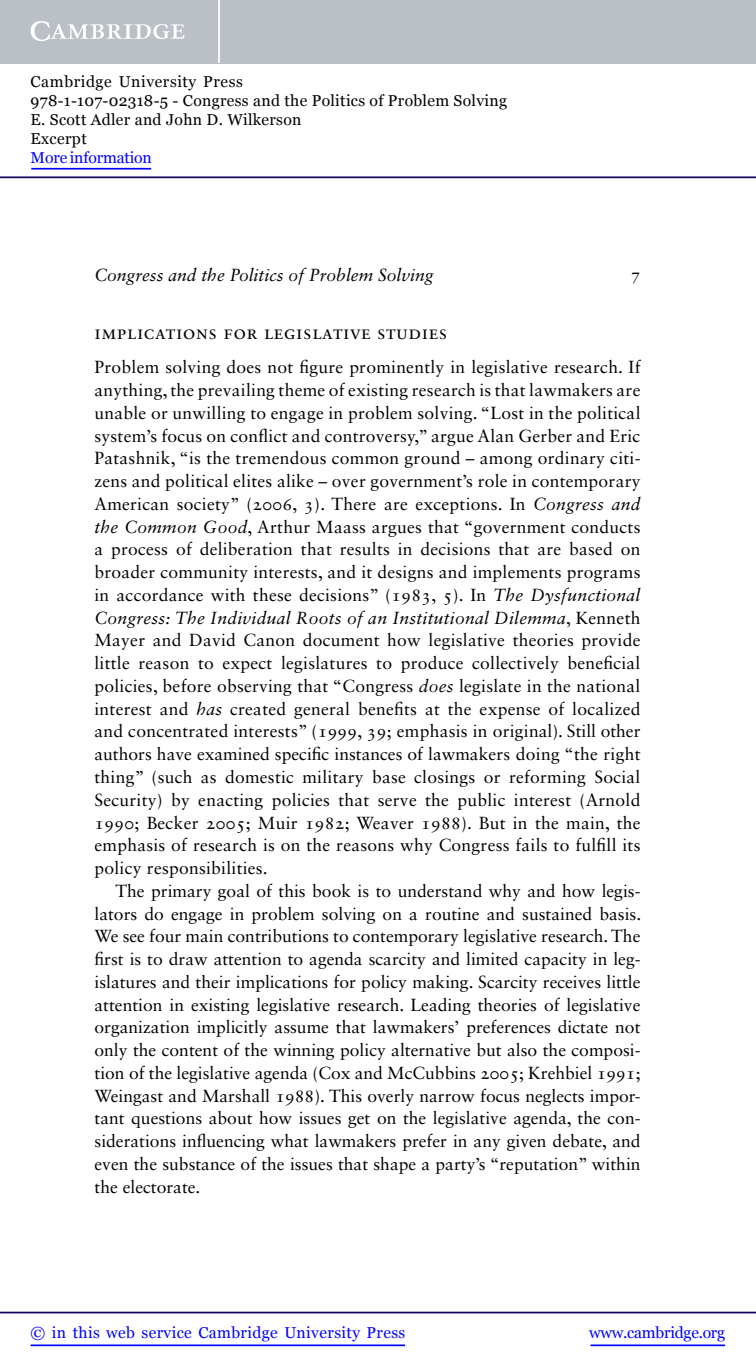
<style>
.page{position:relative;width:756px;height:1371px;background:#fff}
.page>*{position:absolute;margin:0;border:0;box-sizing:border-box;transform-origin:0 0}
.t1{font:19.25px "Sabon LT Std";letter-spacing:.025em;color:#000}
.t2{font:17.5px "Sabon LT Std";letter-spacing:.015em;color:#000}
.t3{font:italic 17.5px "Sabon LT Std";letter-spacing:.015em;color:#000}
.t4{font:16.62px "Sabon LT Std";color:#000}
.t5{font:15.75px/18.9px "Georgia";letter-spacing:.02em;color:#000}
.t6{font:15.75px "Georgia";letter-spacing:.025em;color:#00f}
.t7{font:15.75px "Georgia";letter-spacing:-.015em;color:#00f}
.t8{font:15.75px "Georgia";letter-spacing:-.01em;color:#00f}
.s1{font-style:italic}
.s2{font-style:normal}
</style>
<div class="page">
<hr style="left:591px;top:1344px;width:134px;height:1px;background:#00f">
<hr style="left:0;top:1311px;width:756px;height:2px;background:#150666">
<hr style="left:31px;top:1344px;width:374px;height:1px;background:#00f">
<div style="left:0;top:0;width:756px;height:63px;background:#bac0c6"></div>
<svg style="left:31px;top:21px;width:154px;height:20px"></svg>
<hr style="left:218px;top:0;width:2px;height:63px;background:#fff">
<hr style="left:0;top:176px;width:756px;height:2px;background:#150666">
<hr style="left:31px;top:168px;width:120px;height:1px;background:#00f">
<p class="t5" style="left:31px;top:72px;width:478px">Cambridge University Press<br>978-1-107-02318-5 - Congress and the Politics of Problem Solving E. Scott Adler and John D. Wilkerson<br>Excerpt</p>
<p class="t8" style="left:31px;top:148px;width:123px">More information</p>
<p class="t3" style="left:94px;top:265px;width:341px">Congress and the Politics of Problem Solving</p>
<p class="t4" style="left:631px;top:265px;width:11px">7</p>
<p class="t1" style="left:94px;top:321px;width:354px">Implications for Legislative Studies</p>
<p class="t2" style="left:94px;top:357px;width:548px">Problem solving does not figure prominently in legislative research. If</p>
<p class="t2" style="left:94px;top:379px;width:547px">anything, the prevailing theme of existing research is that lawmakers are</p>
<p class="t2" style="left:94px;top:402px;width:548px">unable or unwilling to engage in problem solving. “Lost in the political</p>
<p class="t2" style="left:94px;top:425px;width:547px">system’s focus on conflict and controversy,” argue Alan Gerber and Eric</p>
<p class="t2" style="left:94px;top:448px;width:548px">Patashnik, “is the tremendous common ground – among ordinary citi-</p>
<p class="t2" style="left:94px;top:470px;width:548px">zens and political elites alike – over government’s role in contemporary</p>
<p class="t2" style="left:95px;top:493px;width:547px">American society” (2006, 3). There are exceptions. In <span class="s1">Congress and</span></p>
<p class="t2" style="left:95px;top:516px;width:548px"><span class="s1">the Common Good</span>, Arthur Maass argues that “government conducts</p>
<p class="t2" style="left:95px;top:539px;width:547px">a process of deliberation that results in decisions that are based on</p>
<p class="t2" style="left:95px;top:561px;width:547px">broader community interests, and it designs and implements programs</p>
<p class="t2" style="left:95px;top:584px;width:548px">in accordance with these decisions” (1983, 5). In <span class="s1">The Dysfunctional</span></p>
<p class="t3" style="left:95px;top:607px;width:547px">Congress: The Individual Roots of an Institutional Dilemma<span class="s2">, Kenneth</span></p>
<p class="t2" style="left:95px;top:630px;width:547px">Mayer and David Canon document how legislative theories provide</p>
<p class="t2" style="left:95px;top:652px;width:547px">little reason to expect legislatures to produce collectively beneficial</p>
<p class="t2" style="left:95px;top:675px;width:548px">policies, before observing that “Congress <span class="s1">does</span> legislate in the national</p>
<p class="t2" style="left:95px;top:698px;width:547px">interest and <span class="s1">has</span> created general benefits at the expense of localized</p>
<p class="t2" style="left:95px;top:721px;width:548px">and concentrated interests” (1999, 39; emphasis in original). Still other</p>
<p class="t2" style="left:95px;top:743px;width:548px">authors have examined specific instances of lawmakers doing “the right</p>
<p class="t2" style="left:95px;top:766px;width:547px">thing” (such as domestic military base closings or reforming Social</p>
<p class="t2" style="left:95px;top:789px;width:547px">Security) by enacting policies that serve the public interest (Arnold</p>
<p class="t2" style="left:95px;top:812px;width:548px">1990; Becker 2005; Muir 1982; Weaver 1988). But in the main, the</p>
<p class="t2" style="left:95px;top:834px;width:547px">emphasis of research is on the reasons why Congress fails to fulfill its</p>
<p class="t2" style="left:95px;top:857px;width:175px">policy responsibilities.</p>
<p class="t2" style="left:116px;top:880px;width:527px">The primary goal of this book is to understand why and how legis-</p>
<p class="t2" style="left:95px;top:903px;width:548px">lators do engage in problem solving on a routine and sustained basis.</p>
<p class="t2" style="left:95px;top:925px;width:547px">We see four main contributions to contemporary legislative research. The</p>
<p class="t2" style="left:95px;top:948px;width:548px">first is to draw attention to agenda scarcity and limited capacity in leg-</p>
<p class="t2" style="left:95px;top:971px;width:547px">islatures and their implications for policy making. Scarcity receives little</p>
<p class="t2" style="left:95px;top:994px;width:547px">attention in existing legislative research. Leading theories of legislative</p>
<p class="t2" style="left:95px;top:1016px;width:547px">organization implicitly assume that lawmakers’ preferences dictate not</p>
<p class="t2" style="left:95px;top:1039px;width:548px">only the content of the winning policy alternative but also the composi-</p>
<p class="t2" style="left:95px;top:1062px;width:547px">tion of the legislative agenda (Cox and McCubbins 2005; Krehbiel 1991;</p>
<p class="t2" style="left:95px;top:1085px;width:548px">Weingast and Marshall 1988). This overly narrow focus neglects impor-</p>
<p class="t2" style="left:95px;top:1107px;width:548px">tant questions about how issues get on the legislative agenda, the con-</p>
<p class="t2" style="left:95px;top:1130px;width:548px">siderations influencing what lawmakers prefer in any given debate, and</p>
<p class="t2" style="left:95px;top:1153px;width:548px">even the substance of the issues that shape a party’s “reputation” within</p>
<p class="t2" style="left:95px;top:1176px;width:107px">the electorate.</p>
<p class="t6" style="left:31px;top:1323px;width:376px">© in this web service Cambridge University Press</p>
<p class="t7" style="left:589px;top:1323px;width:137px">www.cambridge.org</p>
</div>
